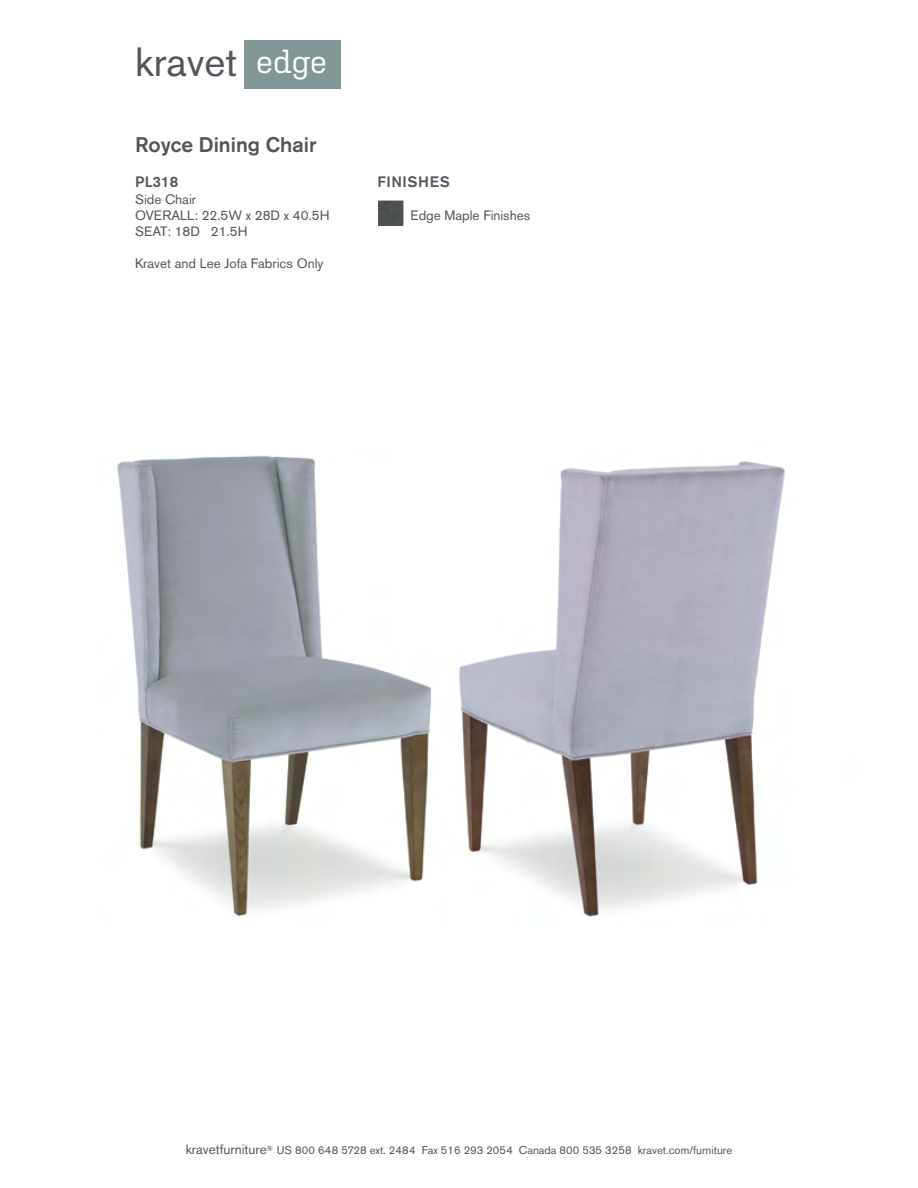
<style>
.page{position:relative;width:918px;height:1188px;background:#fff}
.page>*{position:absolute;margin:0;border:0;box-sizing:border-box;transform-origin:0 0}
.t1{font:40.5px "Akzidenz Grotesk BE";color:#52555b}
.t2{font:31.5px "Kulturista";color:#fff}
.t3{font:500 21px "Akzidenz Grotesk BE";color:#52555b}
.t4{font:500 15px "Akzidenz Grotesk BE";letter-spacing:.04em;color:#52555b}
.t5{font:13.5px/16.2px "Akzidenz Grotesk BE";color:#52555b}
.t6{font:11.25px "Akzidenz Grotesk BE";color:#52555b}
.s1{font-family:"Kulturista";font-size:37.5px;color:#819795}
.s2{font-size:13.5px}
</style>
<div class="page">
<div style="left:244px;top:41px;width:97px;height:48px;background:#819795"></div>
<img style="left:117px;top:455px;width:315px;height:462px">
<img style="left:459px;top:461px;width:326px;height:456px">
<img style="left:381px;top:203px;width:20px;height:20px">
<div style="left:379px;top:201px;width:24px;height:24px;border:1px solid #56565a"></div>
<h1 class="t1" style="left:135px;top:38px;width:199px">kravet <span class="s1">edge</span></h1>
<h2 class="t2" style="left:256px;top:44px;width:72px">edge</h2>
<h3 class="t3" style="left:135px;top:131px;width:183px">Royce Dining Chair</h3>
<p class="t4" style="left:135px;top:173px;width:45px">PL318</p>
<p class="t5" style="left:135px;top:191px;width:196px">Side Chair<br>OVERALL: 22.5W x 28D x 40.5H<br>SEAT: 18D 21.5H</p>
<p class="t5" style="left:135px;top:256px;width:190px">Kravet and Lee Jofa Fabrics Only</p>
<p class="t4" style="left:378px;top:173px;width:74px">FINISHES</p>
<p class="t5" style="left:411px;top:207px;width:121px">Edge Maple Finishes</p>
<p class="t6" style="left:186px;top:1143px;width:548px"><span class="s2">kravetfurniture</span><sup>®</sup> US 800 648 5728 ext. 2484 Fax 516 293 2054 Canada 800 535 3258 kravet.com/furniture</p>
</div>
